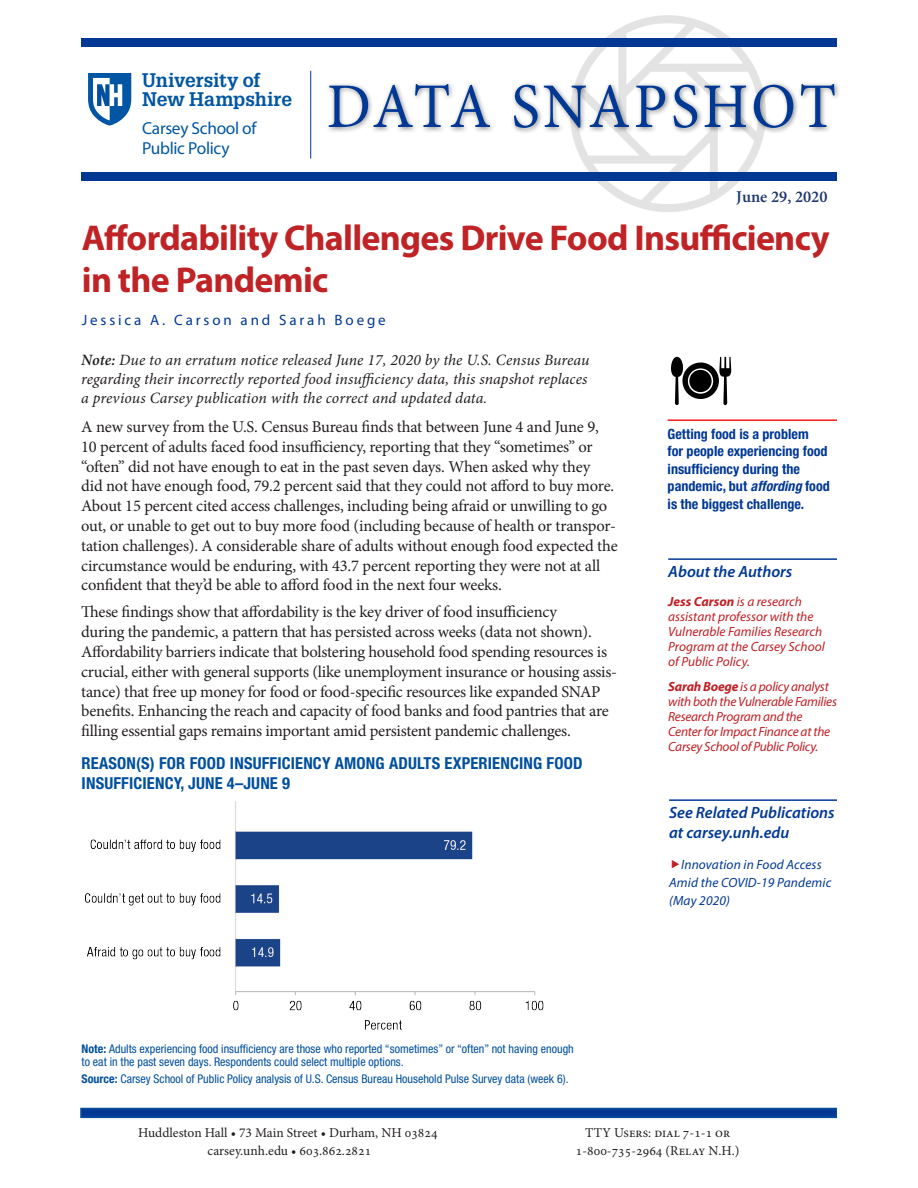
<style>
.page{position:relative;width:918px;height:1188px;background:#fff}
.page>*{position:absolute;margin:0;border:0;box-sizing:border-box;transform-origin:0 0}
.t1{font:63.6px "Minion Pro";letter-spacing:.05em;color:#003894;scale:.94 1}
.Head_1_24_26{font:700 36px/42px "Myriad Pro";letter-spacing:-.02em;color:#c02325}
.t2{font:700 19.2px/19.4px "Glypha LT Std";letter-spacing:-.005em;color:#0156a3}
.t3{font:17.4px/19.4px "Myriad Pro";letter-spacing:-.02em;color:#0156a3}
.Text_A_Main_No_Inden{font:16.5px/19.8px "Minion Pro";letter-spacing:-.015em;color:#231f20}
.Figure_Table_Titles{font:700 condensed 16.5px/19.5px "Helvetica Neue LT Std";letter-spacing:.01em;color:#014f9e}
.t4{font:600 16.5px "Minion Pro";color:#1d366c}
.See_Related_Publicat{font:italic 600 16.35px/19.6px "Myriad Pro";color:#003894}
.Text_A_Main_No_Inden-2{font:italic 15.75px/18.9px "Minion Pro";letter-spacing:.005em;color:#231f20}
.Head_4_10_12_author{font:15px "Myriad Pro";letter-spacing:.19em;color:#003894}
.Fact_Callout{font:700 condensed 14.1px/17.4px "Helvetica Neue LT Std";color:#003894}
.Text_C_Main_9_11{font:13.5px/18px "Minion Pro";color:#231f20;text-align:center}
.Head_3_semibold_11_1{font:italic 13.35px/15px "Myriad Pro";letter-spacing:-.02em;color:#c02025}
.Head_3_semibold_11_1-2{font:italic 13.35px/15px "Myriad Pro";color:#c02025}
.Head_3_semibold_11_1-3{font:italic 13.35px/17.9px "Myriad Pro";letter-spacing:.01em;color:#003894}
.Text_E_Source_text_f{font:condensed 12px/12.8px "Helvetica Neue LT Std";color:#014f9e}
.s1{font-weight:600}
.s2{font-style:italic}
.s3{font-weight:700}
</style>
<div class="page">
<img style="left:572px;top:15px;width:192px;height:197px">
<div style="left:81px;top:172px;width:755px;height:9px;background:#003894"></div>
<div style="left:81px;top:38px;width:755px;height:9px;background:#003894"></div>
<svg style="left:88px;top:73px;width:43px;height:53px"></svg>
<hr style="left:310px;top:71px;width:1px;height:88px;background:#003894">
<div style="left:325px;top:81px;width:516px;height:54px;background:#231f20;opacity:.5"></div>
<hr style="left:668px;top:558px;width:169px;height:2px;background:#003894">
<hr style="left:668px;top:420px;width:169px;height:1px;background:#f00">
<div style="left:80px;top:1108px;width:757px;height:10px;background:#003894;border:2px solid #014f9e"></div>
<hr style="left:669px;top:799px;width:168px;height:2px;background:#003894">
<img style="left:85px;top:802px;width:459px;height:228px">
<svg style="left:671px;top:357px;width:60px;height:49px"></svg>
<div style="left:689px;top:370px;width:23px;height:22px;background:#000;border-radius:50%"></div>
<p class="t2" style="left:142px;top:70px;width:152px">University of<br>New Hampshire</p>
<p class="t3" style="left:142px;top:119px;width:116px">Carsey School of<br>Public Policy</p>
<p class="t1" style="left:327px;top:64px;width:543px">DATA SNAPSHOT</p>
<p class="t4" style="left:736px;top:186px;width:93px">June 29, 2020</p>
<p class="Head_1_24_26" style="left:82px;top:216px;width:749px">Affordability Challenges Drive Food Insufficiency in the Pandemic</p>
<p class="Head_4_10_12_author" style="left:82px;top:311px;width:305px">Jessica A. Carson and Sarah Boege</p>
<p class="Text_A_Main_No_Inden-2" style="left:81px;top:351px;width:510px"><span class="s1">Note:</span> Due to an erratum notice released June 17, 2020 by the U.S. Census Bureau regarding their incorrectly reported food insufficiency data, this snapshot replaces a previous Carsey publication with the correct and updated data.</p>
<p class="Text_A_Main_No_Inden" style="left:81px;top:417px;width:538px">A new survey from the U.S. Census Bureau finds that between June 4 and June 9, 10 percent of adults faced food insufficiency, reporting that they “sometimes” or “often” did not have enough to eat in the past seven days. When asked why they<br>did not have enough food, 79.2 percent said that they could not afford to buy more.<br>About 15 percent cited access challenges, including being afraid or unwilling to go out, or unable to get out to buy more food (including because of health or transpor&shy;tation challenges). A considerable share of adults without enough food expected the circumstance would be enduring, with 43.7 percent reporting they were not at all confident that they’d be able to afford food in the next four weeks.</p>
<p class="Text_A_Main_No_Inden" style="left:81px;top:602px;width:537px">These findings show that affordability is the key driver of food insufficiency<br>during the pandemic, a pattern that has persisted across weeks (data not shown).<br>Affordability barriers indicate that bolstering household food spending resources is crucial, either with general supports (like unemployment insurance or housing assis&shy;tance) that free up money for food or food-specific resources like expanded SNAP benefits. Enhancing the reach and capacity of food banks and food pantries that are filling essential gaps remains important amid persistent pandemic challenges.</p>
<p class="Figure_Table_Titles" style="left:82px;top:753px;width:502px">REASON(S) FOR FOOD INSUFFICIENCY AMONG ADULTS EXPERIENCING FOOD<br>INSUFFICIENCY, JUNE 4–JUNE 9</p>
<p class="Fact_Callout" style="left:668px;top:425px;width:164px">Getting food is a problem<br>for people experiencing food insufficiency during the pandemic, but <span class="s2">affording</span> food is the biggest challenge.</p>
<p class="See_Related_Publicat" style="left:668px;top:561px;width:126px">About the Authors</p>
<p class="Head_3_semibold_11_1-2" style="left:668px;top:593px;width:158px"><span class="s3">Jess Carson</span> is a research assistant professor with the<br>Vulnerable Families Research<br>Program at the Carsey School of Public Policy.</p>
<p class="Head_3_semibold_11_1" style="left:668px;top:679px;width:170px"><span class="s3">Sarah Boege</span> is a policy analyst with both the Vulnerable Families<br>Research Program and the<br>Center for Impact Finance at the<br>Carsey School of Public Policy.</p>
<p class="See_Related_Publicat" style="left:669px;top:802px;width:167px">See Related Publications at carsey.unh.edu</p>
<p class="Head_3_semibold_11_1-3" style="left:669px;top:855px;width:164px;text-indent:12px">Innovation in Food Access<br>Amid the COVID-19 Pandemic (May 2020)</p>
<p class="Text_E_Source_text_f" style="left:82px;top:1043px;width:494px"><span class="s3">Note:</span> Adults experiencing food insufficiency are those who reported “sometimes” or “often” not having enough to eat in the past seven days. Respondents could select multiple options.</p>
<p class="Text_E_Source_text_f" style="left:82px;top:1072px;width:489px"><span class="s3">Source:</span> Carsey School of Public Policy analysis of U.S. Census Bureau Household Pulse Survey data (week 6).</p>
<p class="Text_C_Main_9_11" style="left:138px;top:1123px;width:301px">Huddleston Hall • 73 Main Street • Durham, NH 03824</p>
<p class="Text_C_Main_9_11" style="left:208px;top:1141px;width:165px">carsey.unh.edu • 603.862.2821</p>
<p class="Text_C_Main_9_11" style="left:576px;top:1123px;width:165px">TTY Users: dial 7-1-1 or<br>1-800-735-2964 (Relay N.H.)</p>
</div>
